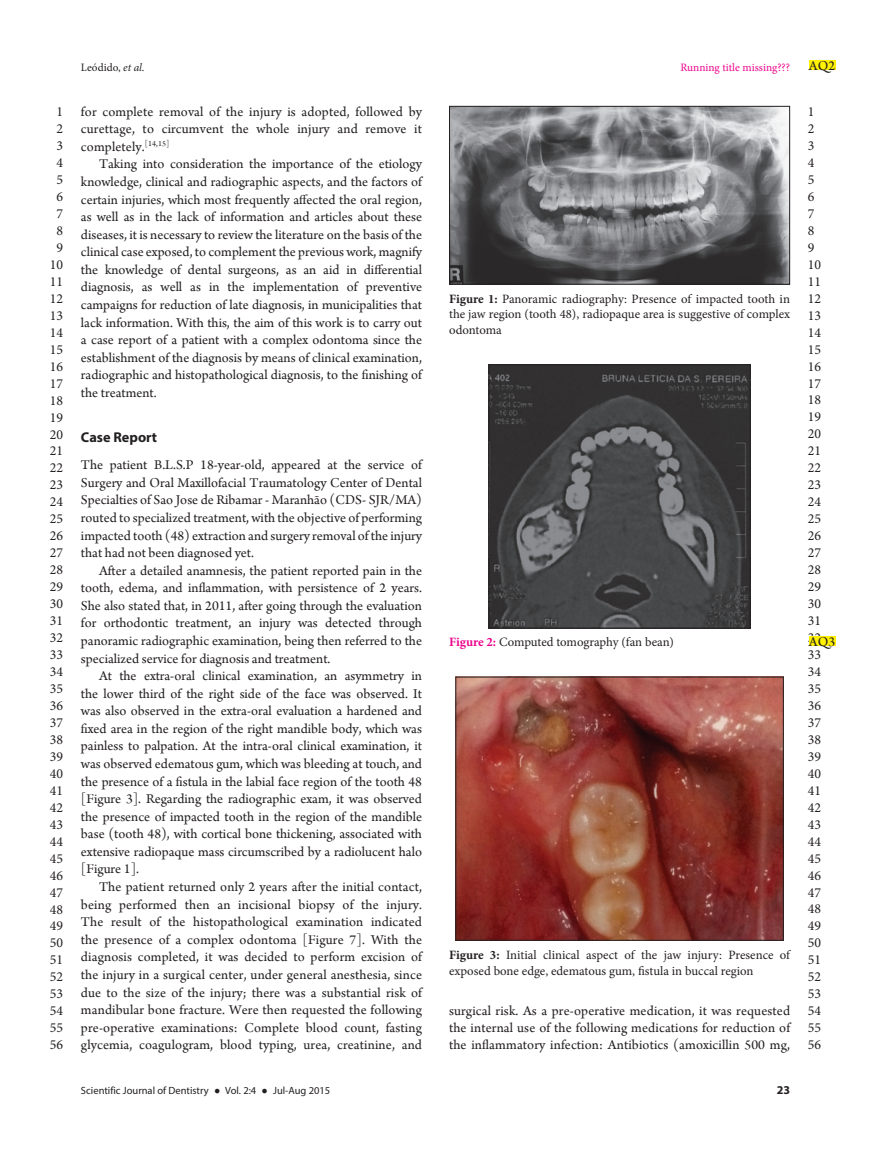
<style>
.page{position:relative;width:894px;height:1170px;background:#fff}
.page>*{position:absolute;margin:0;border:0;box-sizing:border-box;transform-origin:0 0}
.t1{font:14.25px/17.5px "Arno Pro";color:#231f20;text-align:justify}
.t2{font:700 14.25px "Myriad Pro";color:#231f20}
.t3{font:13.8px/17px "Minion Pro";color:#231f20;text-align:center}
.t4{font:12.75px/15.8px "Minion Pro";color:#231f20;text-align:justify}
.t5{font:700 12px "Myriad Pro";color:#231f20}
.t6{font:11.25px "Minion Pro";color:#ed028c}
.t7{font:11.25px "Minion Pro";color:#231f20}
.t8{font:10.5px "Myriad Pro";color:#231f20}
.s1{font-style:italic}
.s2{font-family:"Sylfaen"}
.s3{font-weight:700}
.s4{font-weight:700;color:#ed028c}
</style>
<div class="page">
<div style="left:808px;top:61px;width:26px;height:9px;background:#fff101"></div>
<img style="left:451px;top:108px;width:336px;height:174px">
<div style="left:449px;top:106px;width:340px;height:178px;border:1px solid #231f20"></div>
<img style="left:490px;top:366px;width:258px;height:260px">
<div style="left:488px;top:364px;width:262px;height:264px;border:1px solid #231f20"></div>
<div style="left:808px;top:636px;width:26px;height:9px;background:#fff101"></div>
<img style="left:457px;top:679px;width:324px;height:259px">
<div style="left:455px;top:677px;width:328px;height:263px;border:1px solid #231f20"></div>
<p class="t7" style="left:81px;top:63px;width:65px">Leódido, <span class="s1">et al</span>.</p>
<p class="t6" style="left:680px;top:63px;width:111px">Running title missing???</p>
<p class="t1" style="left:808px;top:59px;width:28px">AQ2</p>
<p class="t1" style="left:81px;top:104px;width:342px">for complete removal of the injury is adopted, followed by curettage, to circumvent the whole injury and remove it completely.<sup>[14,15]</sup></p>
<p class="t1" style="left:81px;top:157px;width:342px;text-indent:18px">Taking into consideration the importance of the etiology knowledge, clinical and radiographic aspects, and the factors of certain injuries, which most frequently affected the oral region, as well as in the lack of information and articles about these diseases, it is necessary to review the literature on the basis of the clinical case exposed, to complement the previous work, magnify the knowledge of dental surgeons, as an aid in differential diagnosis, as well as in the implementation of preventive campaigns for reduction of late diagnosis, in municipalities that lack information. With this, the aim of this work is to carry out a case report of a patient with a complex odontoma since the establishment of the diagnosis by means of clinical examination, radiographic and histopathological diagnosis, to the finishing of the treatment.</p>
<p class="t2" style="left:81px;top:432px;width:78px">Case Report</p>
<p class="t1" style="left:81px;top:458px;width:342px">The patient B.L.S.P 18-year-old, appeared at the service of Surgery and Oral Maxillofacial Traumatology Center of Dental Specialties of Sao Jose de Ribamar - Maranhão (CDS- SJR/MA) routed to specialized treatment, with the objective of performing impacted tooth (48) extraction and surgery removal of the injury that had not been diagnosed yet.</p>
<p class="t1" style="left:81px;top:563px;width:342px;text-indent:18px">After a detailed anamnesis, the patient reported pain in the tooth, edema, and inflammation, with persistence of 2 years.<br>She also stated that, in 2011, after going through the evaluation for orthodontic treatment, an injury was detected through panoramic radiographic examination, being then referred to the specialized service for diagnosis and treatment.</p>
<p class="t1" style="left:81px;top:669px;width:342px;text-indent:18px">At the extra-oral clinical examination, an asymmetry in the lower third of the right side of the face was observed. It was also observed in the extra-oral evaluation a hardened and fixed area in the region of the right mandible body, which was painless to palpation. At the intra-oral clinical examination, it was observed edematous gum, which was bleeding at touch, and the presence of a fistula in the labial face region of the tooth 48 [Figure 3]. Regarding the radiographic exam, it was observed the presence of impacted tooth in the region of the mandible base (tooth 48), with cortical bone thickening, associated with extensive radiopaque mass circumscribed by a radiolucent halo [Figure 1].</p>
<p class="t1" style="left:81px;top:879px;width:342px;text-indent:18px">The patient returned only 2 years after the initial contact, being performed then an incisional biopsy of the injury.<br>The result of the histopathological examination indicated the presence of a complex odontoma [Figure 7]. With the diagnosis completed, it was decided to perform excision of the injury in a surgical center, under general anesthesia, since due to the size of the injury; there was a substantial risk of mandibular bone fracture. Were then requested the following pre-operative examinations: Complete blood count, fasting glycemia, coagulogram, blood typing, urea, creatinine, and</p>
<p class="t3" style="left:50px;top:104px;width:15px">1<br>2<br>3<br>4<br>5<br>6<br>7<br>8<br>9<br>10<br>11<br>12<br>13<br>14<br>15<br>16<br>17<br>18<br>19<br>20<br>21<br>22<br>23<br>24<br>25<br>26<br>27<br>28<br>29<br>30<br>31<br>32<br>33<br>34<br>35<br>36<br>37<br>38<br>39<br>40<br>41<br>42<br>43<br>44<br>45<br>46<br>47<br>48<br>49<br>50<br>51<br>52<br>53<br>54<br>55<br>56</p>
<p class="t3" style="left:807px;top:104px;width:15px;text-align:left">1<br>2<br>3<br>4<br>5<br>6<br>7<br>8<br>9<br>10<br>11<br>12<br>13<br>14<br>15<br>16<br>17<br>18<br>19<br>20<br>21<br>22<br>23<br>24<br>25<br>26<br>27<br>28<br>29<br>30<br>31<br>32<br>33<br>34<br>35<br>36<br>37<br>38<br>39<br>40<br>41<br>42<br>43<br>44<br>45<br>46<br>47<br>48<br>49<br>50<br>51<br>52<br>53<br>54<br>55<br>56</p>
<p class="t8" style="left:81px;top:1086px;width:251px">Scientific Journal of Dentistry <span class="s2">●</span> Vol. 2:4 <span class="s2">●</span> Jul-Aug 2015</p>
<p class="t5" style="left:776px;top:1085px;width:15px">23</p>
<p class="t4" style="left:449px;top:292px;width:342px"><span class="s3">Figure 1:</span> Panoramic radiography: Presence of impacted tooth in the jaw region (tooth 48), radiopaque area is suggestive of complex odontoma</p>
<p class="t4" style="left:449px;top:635px;width:226px"><span class="s4">Figure 2:</span> Computed tomography (fan bean)</p>
<p class="t1" style="left:808px;top:634px;width:28px">AQ3</p>
<p class="t4" style="left:449px;top:948px;width:342px"><span class="s3">Figure 3:</span> Initial clinical aspect of the jaw injury: Presence of exposed bone edge, edematous gum, fistula in buccal region</p>
<p class="t1" style="left:449px;top:1003px;width:342px">surgical risk. As a pre-operative medication, it was requested the internal use of the following medications for reduction of the inflammatory infection: Antibiotics (amoxicillin 500 mg,</p>
</div>
